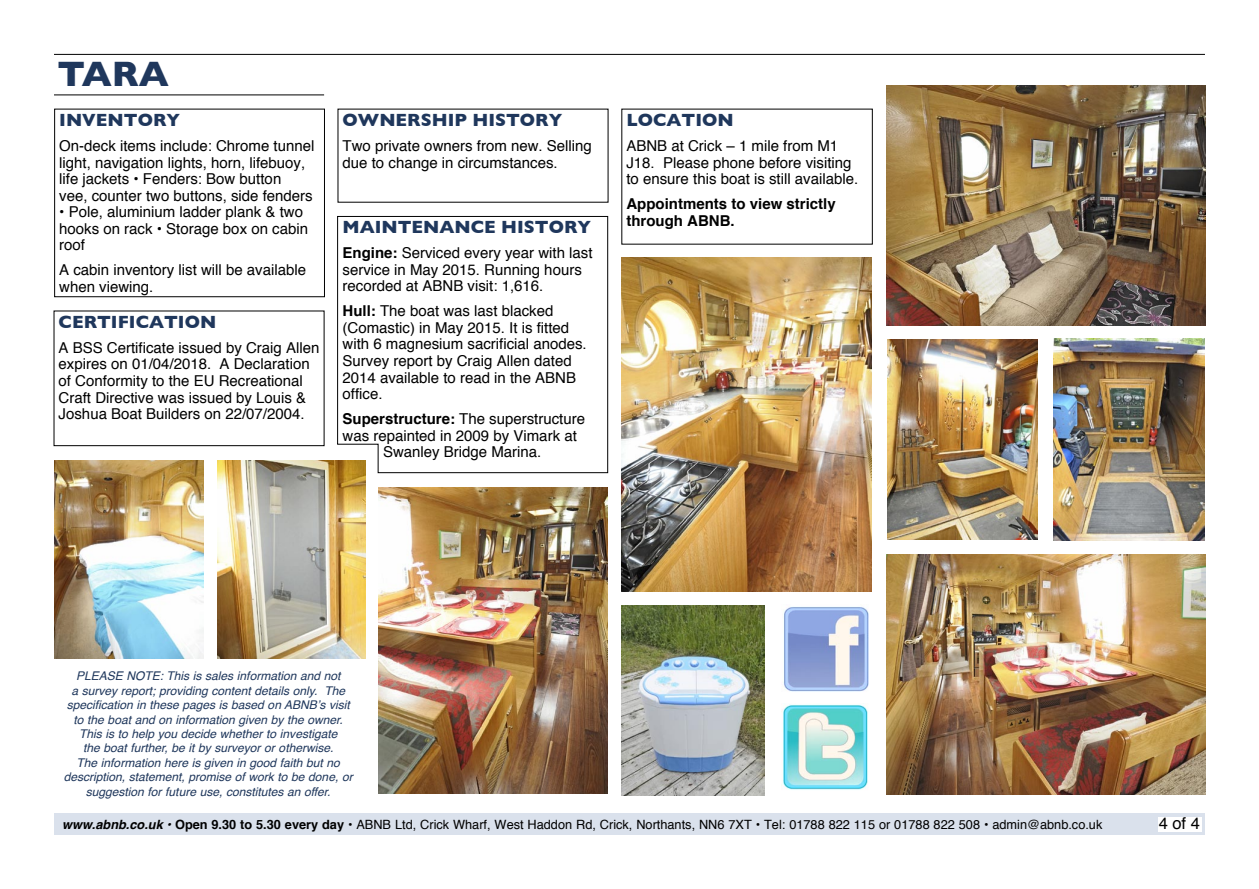
<style>
.page{position:relative;width:1259px;height:889px;background:#fff}
.page>*{position:absolute;margin:0;border:0;box-sizing:border-box;transform-origin:0 0}
.t1{font:700 36px "Gill Sans";color:#1f375c}
.Box_Title{font:700 18px "Gill Sans";color:#1f375c}
.t2{font:16.5px "Helvetica";color:#000}
.back_page_text{font:15px/16.5px "Helvetica";color:#000}
.back_page_text-2{font:700 15px/16.5px "Helvetica";color:#000}
.t3{font:12.75px "Helvetica";color:#000}
.t4{font:italic 12px/14.4px "Helvetica";color:#1f375c;text-align:center}
.s1{font-weight:700}
.s2{font-weight:700;font-style:italic}
.s3{font-style:italic}
</style>
<div class="page">
<hr style="left:54px;top:94px;width:270px;height:1px;background:#000">
<div style="left:54px;top:109px;width:271px;height:188px;border:1px solid #000"></div>
<img style="left:886px;top:86px;width:319px;height:239px">
<img style="left:886px;top:555px;width:319px;height:239px">
<img style="left:621px;top:258px;width:250px;height:333px">
<img style="left:378px;top:487px;width:230px;height:306px">
<img style="left:1053px;top:339px;width:151px;height:201px">
<img style="left:217px;top:460px;width:148px;height:198px">
<img style="left:887px;top:340px;width:150px;height:200px">
<img style="left:622px;top:605px;width:143px;height:190px">
<img style="left:55px;top:460px;width:148px;height:198px">
<img style="left:783px;top:703px;width:85px;height:87px">
<img style="left:783px;top:606px;width:86px;height:86px">
<div style="left:54px;top:813px;width:1151px;height:22px;background:#dae1ec"></div>
<div style="left:1158px;top:817px;width:44px;height:14px;background:#fff"></div>
<div style="left:54px;top:310px;width:270px;height:136px;border:1px solid #000"></div>
<svg style="left:337px;top:216px;width:271px;height:257px"></svg>
<hr style="left:54px;top:54px;width:1151px;height:1px;background:#000">
<p class="t1" style="left:57px;top:52px;width:113px">TARA</p>
<p class="Box_Title" style="left:59px;top:109px;width:122px">INVENTORY</p>
<p class="back_page_text" style="left:59px;top:138px;width:257px">On-deck items include: Chrome tunnel light, navigation lights, horn, lifebuoy, life jackets • Fenders: Bow button<br>vee, counter two buttons, side fenders</p>
<p class="back_page_text" style="left:59px;top:204px;width:250px">• Pole, aluminium ladder plank &amp; two hooks on rack • Storage box on cabin roof</p>
<p class="back_page_text" style="left:59px;top:262px;width:248px">A cabin inventory list will be available when viewing.</p>
<p class="Box_Title" style="left:59px;top:311px;width:159px">CERTIFICATION</p>
<p class="back_page_text" style="left:59px;top:340px;width:262px">A BSS Certificate issued by Craig Allen expires on 01/04/2018. A Declaration of Conformity to the EU Recreational Craft Directive was issued by Louis &amp; Joshua Boat Builders on 22/07/2004.</p>
<p class="Box_Title" style="left:343px;top:109px;width:221px">OWNERSHIP HISTORY</p>
<p class="back_page_text" style="left:343px;top:138px;width:251px">Two private owners from new. Selling due to change in circumstances.</p>
<p class="Box_Title" style="left:342px;top:217px;width:250px">MAINTENANCE HISTORY</p>
<p class="back_page_text" style="left:342px;top:245px;width:252px"><span class="s1">Engine:</span> Serviced every year with last service in May 2015. Running hours recorded at ABNB visit: 1,616.</p>
<p class="back_page_text" style="left:342px;top:303px;width:246px"><span class="s1">Hull:</span> The boat was last blacked (Comastic) in May 2015. It is fitted with 6 magnesium sacrificial anodes.<br>Survey report by Craig Allen dated<br>2014 available to read in the ABNB office.</p>
<p class="back_page_text" style="left:342px;top:411px;width:244px;text-align:center"><span class="s1">Superstructure:</span> The superstructure was repainted in 2009 by Vimark at<br>Swanley Bridge Marina.</p>
<p class="Box_Title" style="left:626px;top:109px;width:109px">LOCATION</p>
<p class="back_page_text" style="left:626px;top:138px;width:233px">ABNB at Crick – 1 mile from M1<br>J18. Please phone before visiting to ensure this boat is still available.</p>
<p class="back_page_text-2" style="left:626px;top:196px;width:211px">Appointments to view strictly through ABNB.</p>
<p class="t4" style="left:64px;top:669px;width:290px">PLEASE NOTE: This is sales information and not<br>a survey report; providing content details only. The specification in these pages is based on ABNB’s visit to the boat and on information given by the owner.<br>This is to help you decide whether to investigate<br>the boat further, be it by surveyor or otherwise.<br>The information here is given in good faith but no description, statement, promise of work to be done, or suggestion for future use, constitutes an offer.</p>
<p class="t3" style="left:62px;top:815px;width:1041px"><span class="s2">www.abnb.co.uk</span> <span class="s3">•</span> <span class="s1">Open 9.30 to 5.30 every day</span> • ABNB Ltd, Crick Wharf, West Haddon Rd, Crick, Northants, NN6 7XT • Tel: 01788 822 115 or 01788 822 508 • admin@abnb.co.uk</p>
<p class="t2" style="left:1158px;top:811px;width:43px">4 of 4</p>
</div>
